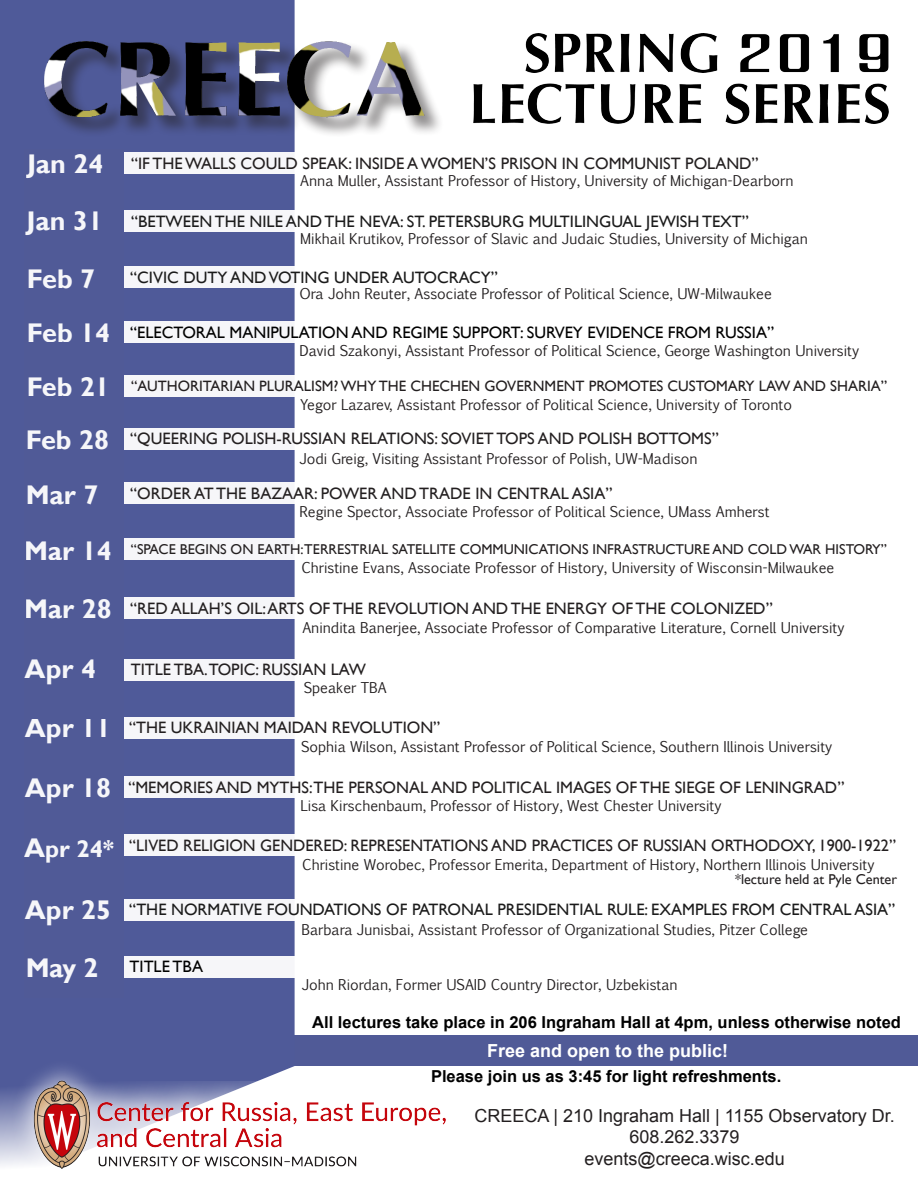
<style>
.page{position:relative;width:918px;height:1188px;background:#fff}
.page>*{position:absolute;margin:0;border:0;box-sizing:border-box;transform-origin:0 0}
.t1{font:700 27px/57.4px "Gill Sans";color:#fff}
.t2{font:700 24px "Gill Sans";color:#fff}
.t3{font:18px "Arial";color:#231f20}
.t4{font:700 18px "Arial";color:#fff}
.t5{font:16.5px "Gill Sans";color:#231f20}
.t6{font:16.5px "Gill Sans";color:#1b1b1b}
.t7{font:700 16.5px "Arial";color:#000}
.t8{font:16.5px "Gill Sans";color:#000}
.t9{font:15px "Gill Sans";color:#231f20}
.t10{font:14.25px "Euphemia CAS";color:#231f20}
.t11{font:14.25px "Gill Sans";color:#231f20}
.s1{font-size:27px}
</style>
<div class="page">
<div style="left:0;top:1035px;width:918px;height:31px;background:#505a97"></div>
<div style="left:0;top:0;width:295px;height:1082px;background:#4f5a99"></div>
<div style="left:0;top:1082px;width:453px;height:104px;background:linear-gradient(to bottom,#4b5797,#fff)"></div>
<div style="left:119px;top:834px;width:777px;height:22px;background:#fff"></div>
<div style="left:119px;top:899px;width:776px;height:22px;background:#fff"></div>
<div style="left:119px;top:956px;width:777px;height:22px;background:#fff"></div>
<div style="left:119px;top:717px;width:779px;height:22px;background:#fff"></div>
<div style="left:119px;top:776px;width:779px;height:22px;background:#fff"></div>
<div style="left:118px;top:659px;width:778px;height:22px;background:#fff"></div>
<div style="left:119px;top:597px;width:778px;height:22px;background:#fff"></div>
<div style="left:119px;top:538px;width:778px;height:22px;background:#fff"></div>
<div style="left:118px;top:482px;width:777px;height:22px;background:#fff"></div>
<div style="left:118px;top:428px;width:779px;height:22px;background:#fff"></div>
<div style="left:118px;top:375px;width:778px;height:22px;background:#fff"></div>
<div style="left:119px;top:266px;width:778px;height:22px;background:#fff"></div>
<div style="left:120px;top:321px;width:775px;height:22px;background:#fff"></div>
<div style="left:119px;top:210px;width:778px;height:22px;background:#fff"></div>
<div style="left:119px;top:152px;width:799px;height:22px;background:#fff"></div>
<div style="left:25px;top:149px;width:99px;height:848px;background:#505a97"></div>
<div style="left:10px;top:1058px;width:458px;height:130px;background:#fff;opacity:.59"></div>
<img style="left:26px;top:1080px;width:429px;height:96px">
<div style="left:43px;top:40px;width:401px;height:98px;background:#231f20;opacity:.5"></div>
<img style="left:34px;top:38px;width:401px;height:80px">
<img style="left:526px;top:33px;width:362px;height:39px">
<img style="left:474px;top:83px;width:415px;height:41px">
<h1 class="t1" style="left:27px;top:136px;width:78px;text-align:justify">Jan 24<br>Jan 31<br>Feb 7</h1>
<h1 class="t1" style="left:26px;top:307px;width:86px;line-height:53.6px;text-align:justify">Feb 14<br>Feb 21<br>Feb 28</h1>
<h1 class="t1" style="left:24px;top:468px;width:89px;line-height:55.2px">Mar 7<br>Mar 14</h1>
<h1 class="t1" style="left:24px;top:581px;width:89px">Mar 28</h1>
<h1 class="t1" style="left:25px;top:640px;width:88px;line-height:59.1px">Apr 4<br>Apr 11</h1>
<h1 class="t1" style="left:25px;top:760px;width:88px">Apr 18</h1>
<h2 class="t2" style="left:24px;top:834px;width:92px"><span class="s1">A</span>pr 24*</h2>
<h1 class="t1" style="left:25px;top:882px;width:88px">Apr 25<br>May 2</h1>
<p class="t5" style="left:131px;top:154px;width:629px">“IF THE WALLS COULD SPEAK: INSIDE A WOMEN’S PRISON IN COMMUNIST POLAND”</p>
<p class="t10" style="left:300px;top:170px;width:495px">Anna Muller, Assistant Professor of History, University of Michigan-Dearborn</p>
<p class="t6" style="left:131px;top:212px;width:619px">“BETWEEN THE NILE AND THE NEVA: ST. PETERSBURG MULTILINGUAL JEWISH TEXT”</p>
<p class="t10" style="left:300px;top:228px;width:509px">Mikhail Krutikov, Professor of Slavic and Judaic Studies, University of Michigan</p>
<p class="t6" style="left:130px;top:268px;width:369px">“CIVIC DUTY AND VOTING UNDER AUTOCRACY”</p>
<p class="t10" style="left:299px;top:283px;width:474px">Ora John Reuter, Associate Professor of Political Science, UW-Milwaukee</p>
<p class="t8" style="left:130px;top:322px;width:645px">“ELECTORAL MANIPULATION AND REGIME SUPPORT: SURVEY EVIDENCE FROM RUSSIA”</p>
<p class="t10" style="left:299px;top:341px;width:561px">David Szakonyi, Assistant Professor of Political Science, George Washington University</p>
<p class="t9" style="left:131px;top:377px;width:758px">“AUTHORITARIAN PLURALISM? WHY THE CHECHEN GOVERNMENT PROMOTES CUSTOMARY LAW AND SHARIA”</p>
<p class="t10" style="left:300px;top:394px;width:493px">Yegor Lazarev, Assistant Professor of Political Science, University of Toronto</p>
<p class="t5" style="left:130px;top:429px;width:590px">“QUEERING POLISH-RUSSIAN RELATIONS: SOVIET TOPS AND POLISH BOTTOMS”</p>
<p class="t10" style="left:299px;top:448px;width:400px">Jodi Greig, Visiting Assistant Professor of Polish, UW-Madison</p>
<p class="t5" style="left:130px;top:484px;width:484px">“ORDER AT THE BAZAAR: POWER AND TRADE IN CENTRAL ASIA”</p>
<p class="t10" style="left:299px;top:502px;width:472px">Regine Spector, Associate Professor of Political Science, UMass Amherst</p>
<p class="t11" style="left:131px;top:541px;width:758px">“SPACE BEGINS ON EARTH:TERRESTRIAL SATELLITE COMMUNICATIONS INFRASTRUCTURE AND COLD WAR HISTORY”</p>
<p class="t10" style="left:301px;top:557px;width:535px">Christine Evans, Associate Professor of History, University of Wisconsin-Milwaukee</p>
<p class="t5" style="left:130px;top:599px;width:644px">“RED ALLAH’S OIL: ARTS OF THE REVOLUTION AND THE ENERGY OF THE COLONIZED”</p>
<p class="t10" style="left:302px;top:617px;width:544px">Anindita Banerjee, Associate Professor of Comparative Literature, Cornell University</p>
<p class="t5" style="left:131px;top:659px;width:237px">TITLE TBA.TOPIC: RUSSIAN LAW</p>
<p class="t10" style="left:304px;top:678px;width:84px">Speaker TBA</p>
<p class="t5" style="left:129px;top:718px;width:313px">“THE UKRAINIAN MAIDAN REVOLUTION”</p>
<p class="t10" style="left:301px;top:736px;width:533px">Sophia Wilson, Assistant Professor of Political Science, Southern Illinois University</p>
<p class="t5" style="left:128px;top:777px;width:717px">“MEMORIES AND MYTHS:THE PERSONAL AND POLITICAL IMAGES OF THE SIEGE OF LENINGRAD”</p>
<p class="t10" style="left:301px;top:796px;width:423px">Lisa Kirschenbaum, Professor of History, West Chester University</p>
<p class="t5" style="left:129px;top:836px;width:768px">“LIVED RELIGION GENDERED: REPRESENTATIONS AND PRACTICES OF RUSSIAN ORTHODOXY, 1900-1922”</p>
<p class="t10" style="left:302px;top:854px;width:574px">Christine Worobec, Professor Emerita, Department of History, Northern Illinois University</p>
<p class="t11" style="left:735px;top:871px;width:163px">*lecture held at Pyle Center</p>
<p class="t6" style="left:129px;top:900px;width:767px">“THE NORMATIVE FOUNDATIONS OF PATRONAL PRESIDENTIAL RULE: EXAMPLES FROM CENTRAL ASIA”</p>
<p class="t10" style="left:301px;top:919px;width:508px">Barbara Junisbai, Assistant Professor of Organizational Studies, Pitzer College</p>
<p class="t8" style="left:130px;top:957px;width:75px">TITLE TBA</p>
<p class="t10" style="left:302px;top:975px;width:377px">John Riordan, Former USAID Country Director, Uzbekistan</p>
<p class="t7" style="left:312px;top:1012px;width:590px">All lectures take place in 206 Ingraham Hall at 4pm, unless otherwise noted</p>
<p class="t4" style="left:487px;top:1038px;width:243px">Free and open to the public!</p>
<p class="t7" style="left:431px;top:1065px;width:352px">Please join us as 3:45 for light refreshments.</p>
<p class="t3" style="left:474px;top:1103px;width:422px">CREECA | 210 Ingraham Hall | 1155 Observatory Dr.</p>
<p class="t3" style="left:630px;top:1125px;width:112px">608.262.3379</p>
<p class="t3" style="left:584px;top:1147px;width:202px">events@creeca.wisc.edu</p>
</div>
